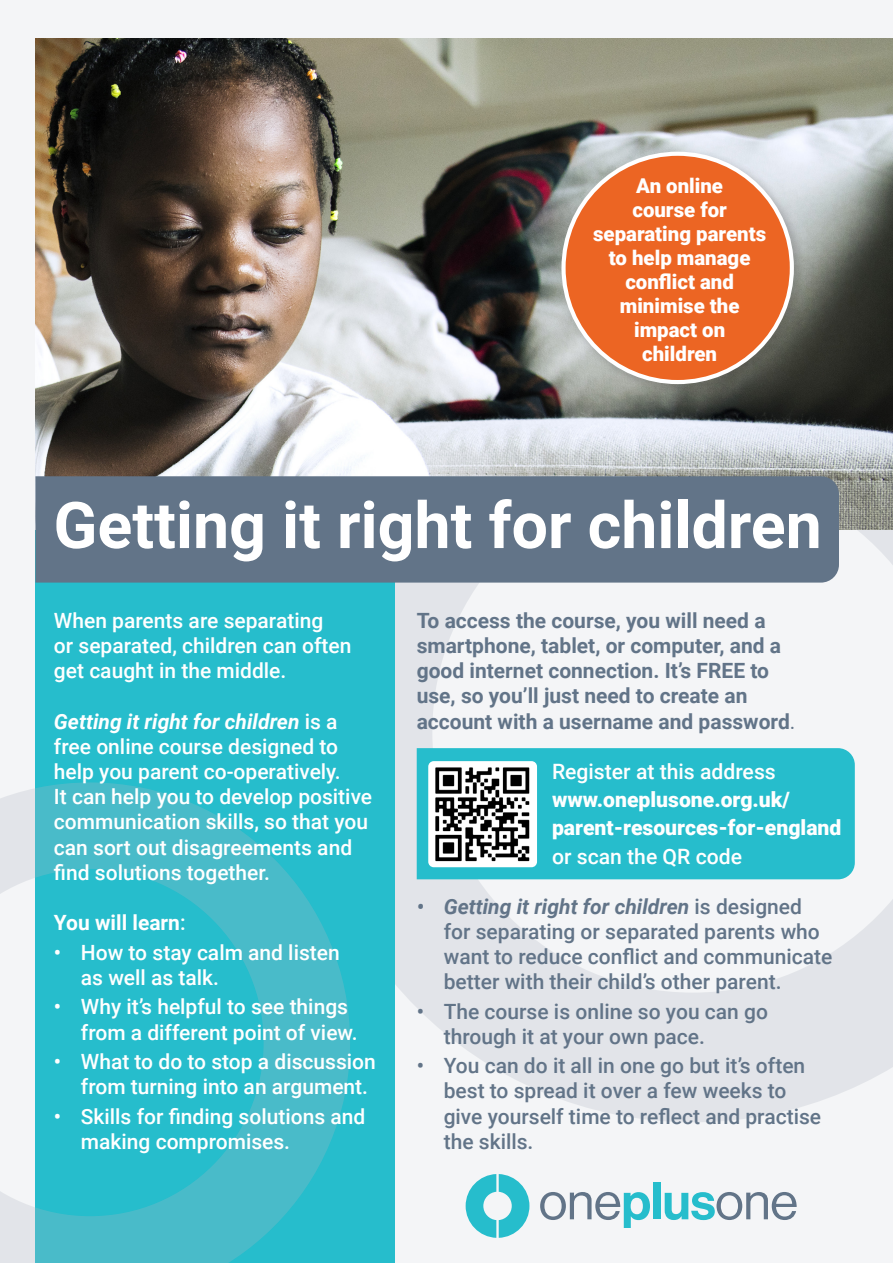
<style>
.page{position:relative;width:893px;height:1263px;background:#f4f5f7}
.page>*{position:absolute;margin:0;border:0;box-sizing:border-box;transform-origin:0 0}
.t1{font:700 64.5px "Roboto";color:#fff}
.t2{font:900 21.15px/28.2px "Roboto";color:#fff}
.t3{font:500 21.15px "Roboto";color:#fff}
.t4{font:500 21px/25.2px "Roboto";color:#fff}
.t5{font:500 21px/25.2px "Roboto";color:#627488}
.t6{font:700 21px/25.2px "Roboto";color:#627488}
.t7{font:700 21px "Roboto";color:#fff}
.t8{font:900 20.4px/24px "Roboto";color:#fff;text-align:center}
.s1{font-weight:700;font-style:italic}
.s2{font-weight:500}
.s3{font-weight:400}
</style>
<div class="page">
<svg style="left:395px;top:529px;width:498px;height:593px"></svg>
<div style="left:35px;top:527px;width:360px;height:736px;background:#26bdcc"></div>
<svg style="left:0;top:782px;width:350px;height:481px"></svg>
<svg style="left:540px;top:1192px;width:110px;height:36px"></svg>
<div style="left:653px;top:1182px;width:7px;height:37px;background:#26bdcc"></div>
<svg style="left:665px;top:1192px;width:132px;height:28px"></svg>
<svg style="left:466px;top:1174px;width:63px;height:64px"></svg>
<img style="left:35px;top:38px;width:858px;height:491px">
<div style="left:35px;top:476px;width:804px;height:107px;background:#627488"></div>
<div style="left:557px;top:147px;width:250px;height:251px;background:#231f20;opacity:.25"></div>
<div style="left:563px;top:154px;width:229px;height:228px;background:#ec6523;border-radius:50%"></div>
<div style="left:417px;top:748px;width:438px;height:131px;background:#26bdcc"></div>
<img style="left:428px;top:761px;width:109px;height:106px">
<p class="t8" style="left:593px;top:173px;width:174px">An online<br>course for separating parents to help manage conflict and minimise the impact on<br>children</p>
<p class="t1" style="left:53px;top:480px;width:770px">Getting it right for children</p>
<p class="t4" style="left:54px;top:607px;width:299px">When parents are separating<br>or separated, children can often get caught in the middle.</p>
<p class="t4" style="left:54px;top:708px;width:320px"><span class="s1">Getting it right for children</span> is a free online course designed to help you parent co-operatively.<br>It can help you to develop positive communication skills, so that you can sort out disagreements and find solutions together.</p>
<p class="t7" style="left:54px;top:908px;width:133px">You will learn<span class="s2">:</span></p>
<p class="t4" style="left:81px;top:939px;width:260px;text-indent:-27px">• How to stay calm and listen as well as talk.</p>
<p class="t4" style="left:81px;top:993px;width:278px;text-indent:-27px">• Why it’s helpful to see things from a different point of view.</p>
<p class="t4" style="left:81px;top:1048px;width:296px;text-indent:-27px">• What to do to stop a discussion from turning into an argument.</p>
<p class="t4" style="left:81px;top:1103px;width:286px;text-indent:-27px">• Skills for finding solutions and making compromises.</p>
<p class="t6" style="left:417px;top:607px;width:380px">To access the course, you will need a smartphone, tablet, or computer, and a good internet connection. It’s FREE to use, so you’ll just need to create an account with a username and password<span class="s3">.</span></p>
<p class="t2" style="left:552px;top:756px;width:291px"><span class="s2">Register at this address </span>www.oneplusone.org.uk/ parent-resources-for-england</p>
<p class="t3" style="left:552px;top:841px;width:192px">or scan the QR code</p>
<p class="t5" style="left:444px;top:893px;width:390px;text-indent:-27px"><span class="s1">• Getting it right for children</span> is designed for separating or separated parents who want to reduce conflict and communicate better with their child’s other parent.</p>
<p class="t5" style="left:444px;top:998px;width:326px;text-indent:-27px">• The course is online so you can go through it at your own pace.</p>
<p class="t5" style="left:444px;top:1052px;width:379px;text-indent:-27px">• You can do it all in one go but it’s often best to spread it over a few weeks to give yourself time to reflect and practise the skills.</p>
</div>
